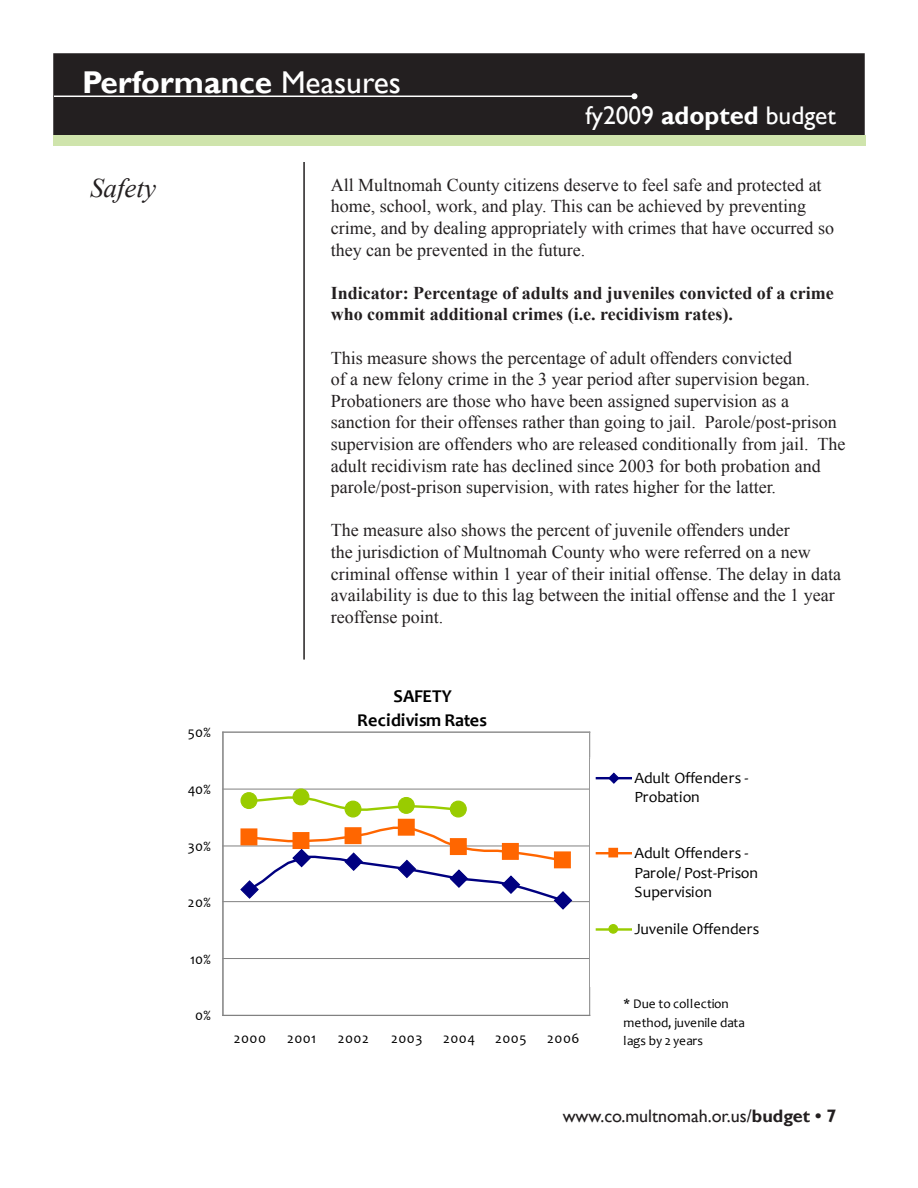
<style>
.page{position:relative;width:918px;height:1188px;background:#fff}
.page>*{position:absolute;margin:0;border:0;box-sizing:border-box;transform-origin:0 0}
.t1{font:700 31.5px "Gill Sans";color:#fff}
.Headers_for_TOC_-_Le{font:italic 27px "Times New Roman";color:#231f20}
.t2{font:25.5px "Gill Sans";color:#fff}
.t3{font:700 18.15px/24.2px "Candara";letter-spacing:.005em;color:#000;text-align:center}
.t4{font:18px/21.6px "Times New Roman";color:#231f20}
.t5{font:700 18px/21.6px "Times New Roman";color:#231f20}
.t6{font:18px "Gill Sans";color:#231f20}
.t7{font:15.75px/19.4px "Candara";letter-spacing:-.005em;color:#000}
.t8{font:14.55px "Candara";letter-spacing:.035em;color:#000}
.t9{font:13.35px/18.1px "Candara";letter-spacing:.005em;color:#000}
.s1{font-weight:400}
.s2{font-weight:700}
</style>
<div class="page">
<div style="left:54px;top:54px;width:810px;height:80px;background:#231f20"></div>
<div style="left:53px;top:53px;width:812px;height:82px;border:2px solid #231f20"></div>
<hr style="left:54px;top:96px;width:580px;height:1px;background:#fff">
<svg style="left:632px;top:93px;width:6px;height:6px"></svg>
<div style="left:53px;top:135px;width:812px;height:10px;background:#cfe4ac"></div>
<hr style="left:303px;top:162px;width:2px;height:498px;background:#231f20">
<hr style="left:223px;top:958px;width:367px;height:1px;background:#808080">
<hr style="left:223px;top:901px;width:367px;height:1px;background:#808080">
<hr style="left:223px;top:846px;width:367px;height:1px;background:#808080">
<hr style="left:223px;top:789px;width:367px;height:1px;background:#808080">
<hr style="left:223px;top:732px;width:367px;height:1px;background:#969696">
<hr style="left:589px;top:732px;width:1px;height:283px;background:#969696">
<hr style="left:222px;top:732px;width:2px;height:283px;background:#969696">
<hr style="left:223px;top:732px;width:1px;height:283px;background:#808080">
<hr style="left:223px;top:1015px;width:367px;height:1px;background:#808080">
<svg style="left:251px;top:795px;width:211px;height:17px"></svg>
<svg style="left:239px;top:825px;width:334px;height:85px"></svg>
<div style="left:241px;top:829px;width:16px;height:16px;background:#f60"></div>
<div style="left:240px;top:828px;width:17px;height:17px;border:1px solid #f60"></div>
<div style="left:293px;top:833px;width:16px;height:15px;background:#f60"></div>
<div style="left:293px;top:832px;width:16px;height:17px;border:1px solid #f60"></div>
<div style="left:345px;top:828px;width:16px;height:16px;background:#f60"></div>
<div style="left:345px;top:827px;width:17px;height:17px;border:1px solid #f60"></div>
<div style="left:398px;top:819px;width:16px;height:16px;background:#f60"></div>
<div style="left:398px;top:819px;width:17px;height:17px;border:1px solid #f60"></div>
<div style="left:450px;top:839px;width:16px;height:15px;background:#f60"></div>
<div style="left:450px;top:838px;width:17px;height:17px;border:1px solid #f60"></div>
<div style="left:503px;top:844px;width:15px;height:15px;background:#f60"></div>
<div style="left:502px;top:843px;width:17px;height:17px;border:1px solid #f60"></div>
<div style="left:555px;top:852px;width:15px;height:16px;background:#f60"></div>
<div style="left:554px;top:851px;width:17px;height:17px;border:1px solid #f60"></div>
<div style="left:241px;top:793px;width:16px;height:15px;background:#9c0;border-radius:50%"></div>
<div style="left:240px;top:792px;width:17px;height:17px;border:1px solid #9c0;border-radius:50%"></div>
<div style="left:293px;top:789px;width:16px;height:16px;background:#9c0;border-radius:50%"></div>
<div style="left:293px;top:788px;width:16px;height:17px;border:1px solid #9c0;border-radius:50%"></div>
<div style="left:345px;top:801px;width:16px;height:16px;background:#9c0;border-radius:50%"></div>
<div style="left:345px;top:801px;width:17px;height:17px;border:1px solid #9c0;border-radius:50%"></div>
<div style="left:398px;top:798px;width:16px;height:15px;background:#9c0;border-radius:50%"></div>
<div style="left:398px;top:797px;width:17px;height:17px;border:1px solid #9c0;border-radius:50%"></div>
<div style="left:450px;top:801px;width:16px;height:16px;background:#9c0;border-radius:50%"></div>
<div style="left:450px;top:801px;width:17px;height:17px;border:1px solid #9c0;border-radius:50%"></div>
<hr style="left:597px;top:777px;width:34px;height:2px;background:#000080">
<svg style="left:607px;top:772px;width:13px;height:12px"></svg>
<hr style="left:597px;top:852px;width:34px;height:2px;background:#f60">
<div style="left:609px;top:848px;width:8px;height:9px;background:#f60"></div>
<div style="left:608px;top:848px;width:10px;height:9px;border:1px solid #f60"></div>
<hr style="left:597px;top:928px;width:34px;height:3px;background:#9c0">
<div style="left:609px;top:925px;width:8px;height:8px;background:#9c0;border-radius:50%"></div>
<div style="left:608px;top:924px;width:10px;height:10px;border:1px solid #9c0;border-radius:50%"></div>
<h1 class="t1" style="left:82px;top:64px;width:321px">Performance <span class="s1">Measures</span></h1>
<h3 class="t2" style="left:585px;top:101px;width:252px">fy2009 <span class="s2">adopted</span> budget</h3>
<p class="Headers_for_TOC_-_Le" style="left:90px;top:170px;width:67px">Safety</p>
<p class="t4" style="left:331px;top:174px;width:505px">All Multnomah County citizens deserve to feel safe and protected at home, school, work, and play. This can be achieved by preventing crime, and by dealing appropriately with crimes that have occurred so they can be prevented in the future.</p>
<p class="t5" style="left:331px;top:282px;width:505px">Indicator: Percentage of adults and juveniles convicted of a crime who commit additional crimes (i.e. recidivism rates).</p>
<p class="t4" style="left:331px;top:347px;width:516px">This measure shows the percentage of adult offenders convicted<br>of a new felony crime in the 3 year period after supervision began.<br>Probationers are those who have been assigned supervision as a sanction for their offenses rather than going to jail. Parole/post-prison supervision are offenders who are released conditionally from jail. The adult recidivism rate has declined since 2003 for both probation and parole/post-prison supervision, with rates higher for the latter.</p>
<p class="t4" style="left:331px;top:519px;width:512px">The measure also shows the percent of juvenile offenders under<br>the jurisdiction of Multnomah County who were referred on a new criminal offense within 1 year of their initial offense. The delay in data availability is due to this lag between the initial offense and the 1 year reoffense point.</p>
<p class="t8" style="left:188px;top:724px;width:25px">50%</p>
<p class="t8" style="left:188px;top:781px;width:25px">40%</p>
<p class="t8" style="left:188px;top:837px;width:25px">30%</p>
<p class="t8" style="left:188px;top:893px;width:25px">20%</p>
<p class="t8" style="left:190px;top:950px;width:22px">10%</p>
<p class="t8" style="left:195px;top:1007px;width:17px">0%</p>
<p class="t3" style="left:357px;top:684px;width:131px">SAFETY<br>Recidivism Rates</p>
<p class="t8" style="left:234px;top:1030px;width:34px">2000</p>
<p class="t8" style="left:287px;top:1030px;width:31px">2001</p>
<p class="t8" style="left:338px;top:1030px;width:32px">2002</p>
<p class="t8" style="left:391px;top:1030px;width:33px">2003</p>
<p class="t8" style="left:443px;top:1030px;width:33px">2004</p>
<p class="t8" style="left:495px;top:1030px;width:33px">2005</p>
<p class="t8" style="left:547px;top:1030px;width:34px">2006</p>
<p class="t7" style="left:634px;top:768px;width:116px">Adult Offenders -<br>Probation</p>
<p class="t7" style="left:634px;top:843px;width:125px">Adult Offenders -<br>Parole/ Post-Prison<br>Supervision</p>
<p class="t7" style="left:634px;top:920px;width:127px">Juvenile Offenders</p>
<p class="t9" style="left:624px;top:995px;width:123px">* Due to collection method, juvenile data lags by 2 years</p>
<p class="t6" style="left:563px;top:1106px;width:275px">www.co.multnomah.or.us/<span class="s2">budget • 7</span></p>
</div>
